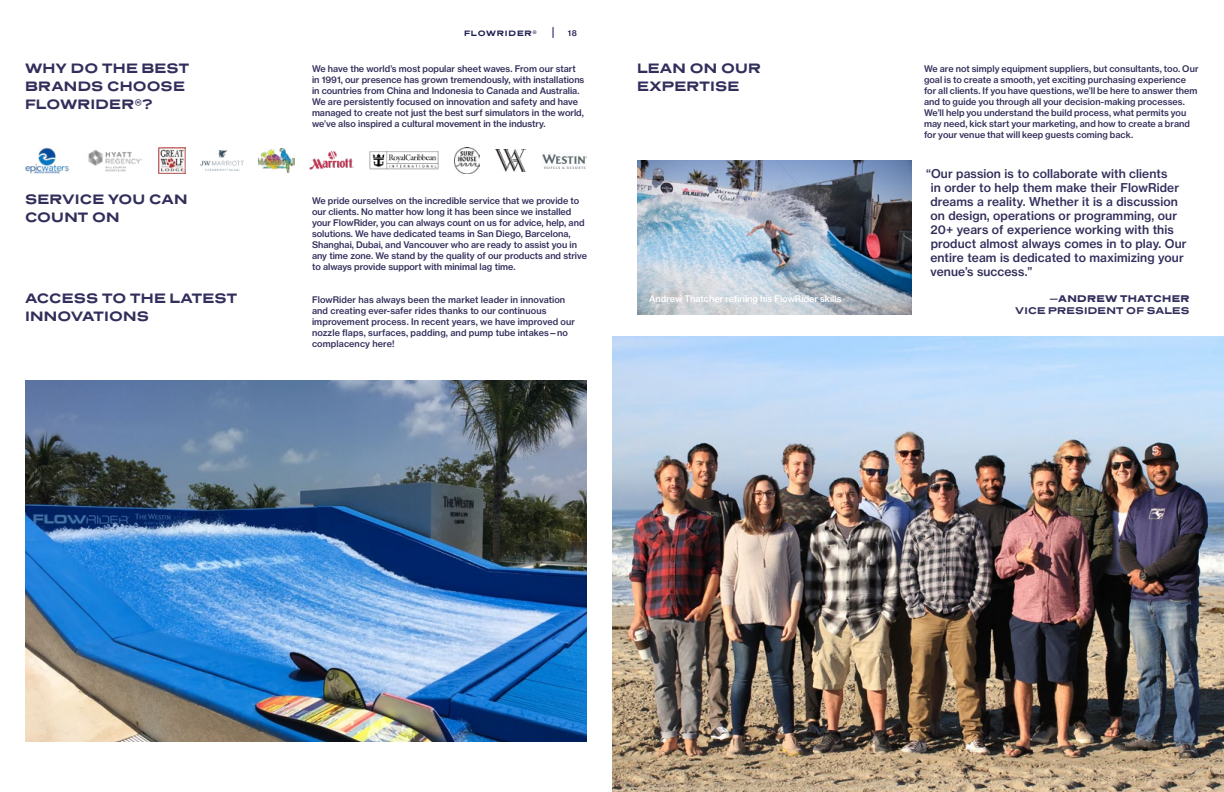
<style>
.page{position:relative;width:1224px;height:792px;background:#fff}
.page>*{position:absolute;margin:0;border:0;box-sizing:border-box;transform-origin:0 0}
.t1{font:700 14px/18px "Presicav Rg";letter-spacing:.01em;color:#312e5b}
.t2{font:12px/14px "N Haas Grotesk TX Pro 65 Md";letter-spacing:.01em;color:#312e5b}
.t3{font:700 10px "Presicav Rg";letter-spacing:.02em;color:#312e5b}
.t4{font:10px "Presicav Hv";letter-spacing:.025em;color:#312e5b}
.t5{font:9px/11px "N Haas Grotesk TX Pro 65 Md";color:#312e5b}
.t6{font:9px "N Haas Grotesk TX Pro 65 Md";letter-spacing:.005em;color:#fff}
.t7{font:700 8px "Presicav Rg";letter-spacing:.1em;color:#201f51}
.t8{font:8px "N Haas Grotesk TX Pro 65 Md";color:#201f51}
.s1{font-family:"Presicav Rg";font-weight:700}
</style>
<div class="page">
<img style="left:612px;top:336px;width:612px;height:456px">
<img style="left:25px;top:380px;width:562px;height:362px">
<img style="left:637px;top:160px;width:275px;height:154px">
<img style="left:25px;top:148px;width:44px;height:25px">
<img style="left:159px;top:147px;width:27px;height:27px">
<img style="left:88px;top:149px;width:54px;height:23px">
<img style="left:200px;top:150px;width:44px;height:20px">
<img style="left:259px;top:149px;width:35px;height:23px">
<img style="left:309px;top:151px;width:44px;height:19px">
<img style="left:454px;top:148px;width:25px;height:25px">
<img style="left:496px;top:150px;width:29px;height:21px">
<img style="left:542px;top:153px;width:45px;height:16px">
<img style="left:370px;top:151px;width:68px;height:19px">
<h1 class="t1" style="left:25px;top:58px;width:166px">WHY DO THE BEST<br>BRANDS CHOOSE<br>FLOWRIDER®?</h1>
<p class="t7" style="left:464px;top:28px;width:74px">FLOWRIDER®</p>
<p class="t8" style="left:568px;top:28px;width:11px">18</p>
<p class="t5" style="left:312px;top:63px;width:274px">We have the world’s most popular sheet waves. From our start in 1991, our presence has grown tremendously, with installations in countries from China and Indonesia to Canada and Australia.<br>We are persistently focused on innovation and safety and have managed to create not just the best surf simulators in the world, we’ve also inspired a cultural movement in the industry.</p>
<h1 class="t1" style="left:637px;top:59px;width:125px">LEAN ON OUR<br>EXPERTISE</h1>
<h1 class="t1" style="left:25px;top:190px;width:164px">SERVICE YOU CAN<br>COUNT ON</h1>
<p class="t5" style="left:312px;top:195px;width:276px">We pride ourselves on the incredible service that we provide to our clients. No matter how long it has been since we installed your FlowRider, you can always count on us for advice, help, and solutions. We have dedicated teams in San Diego, Barcelona, Shanghai, Dubai, and Vancouver who are ready to assist you in any time zone. We stand by the quality of our products and strive to always provide support with minimal lag time.</p>
<p class="t5" style="left:312px;top:294px;width:265px">FlowRider has always been the market leader in innovation and creating ever-safer rides thanks to our continuous improvement process. In recent years, we have improved our nozzle flaps, surfaces, padding, and pump tube intakes—no complacency here!</p>
<h1 class="t1" style="left:25px;top:289px;width:214px">ACCESS TO THE LATEST<br>INNOVATIONS</h1>
<p class="t6" style="left:649px;top:294px;width:194px">Andrew Thatcher refining his FlowRider skills</p>
<p class="t5" style="left:924px;top:63px;width:276px">We are not simply equipment suppliers, but consultants, too. Our goal is to create a smooth, yet exciting purchasing experience for all clients. If you have questions, we’ll be here to answer them and to guide you through all your decision-making processes.<br>We’ll help you understand the build process, what permits you may need, kick start your marketing, and how to create a brand for your venue that will keep guests coming back.</p>
<p class="t2" style="left:930px;top:167px;width:258px;text-indent:-4px">“Our passion is to collaborate with clients<br>in order to help them make their FlowRider dreams a reality. Whether it is a discussion on design, operations or programming, our 20+ years of experience working with this product almost always comes in to play. Our entire team is dedicated to maximizing your venue’s success.”</p>
<p class="t4" style="left:1050px;top:292px;width:141px"><span class="s1">—</span>ANDREW THATCHER</p>
<p class="t3" style="left:1015px;top:304px;width:176px">VICE PRESIDENT OF SALES</p>
</div>
